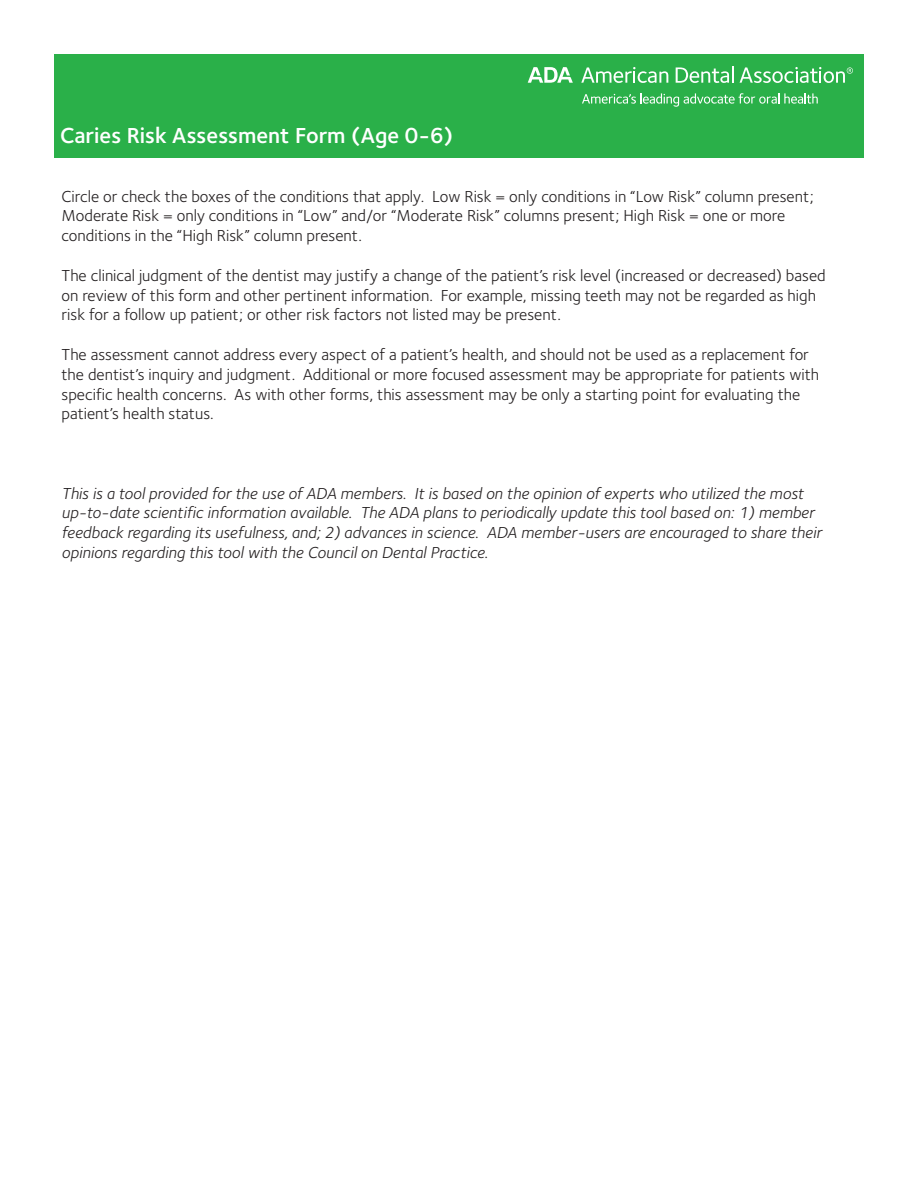
<style>
.page{position:relative;width:918px;height:1188px;background:#fff}
.page>*{position:absolute;margin:0;border:0;box-sizing:border-box;transform-origin:0 0}
.t1{font:600 22.5px "Foundry Sterling";color:#fff}
.t2{font:16.5px/19.8px "Foundry Sterling";color:#231f20}
.t3{font:italic 16.5px/19.8px "Foundry Sterling";color:#231f20}
</style>
<div class="page">
<div style="left:54px;top:54px;width:810px;height:104px;background:#2ab049"></div>
<svg style="left:676px;top:66px;width:58px;height:17px"></svg>
<svg style="left:581px;top:67px;width:87px;height:16px"></svg>
<svg style="left:528px;top:67px;width:45px;height:16px"></svg>
<svg style="left:740px;top:67px;width:113px;height:16px"></svg>
<svg style="left:582px;top:93px;width:236px;height:14px"></svg>
<h1 class="t1" style="left:60px;top:120px;width:395px">Caries Risk Assessment Form (Age 0-6)</h1>
<p class="t2" style="left:62px;top:186px;width:754px">Circle or check the boxes of the conditions that apply. Low Risk = only conditions in “Low Risk” column present;<br>Moderate Risk = only conditions in “Low” and/or “Moderate Risk” columns present; High Risk = one or more conditions in the “High Risk” column present.</p>
<p class="t2" style="left:62px;top:265px;width:766px">The clinical judgment of the dentist may justify a change of the patient’s risk level (increased or decreased) based on review of this form and other pertinent information. For example, missing teeth may not be regarded as high risk for a follow up patient; or other risk factors not listed may be present.</p>
<p class="t2" style="left:62px;top:344px;width:759px">The assessment cannot address every aspect of a patient’s health, and should not be used as a replacement for the dentist’s inquiry and judgment. Additional or more focused assessment may be appropriate for patients with specific health concerns. As with other forms, this assessment may be only a starting point for evaluating the patient’s health status.</p>
<p class="t3" style="left:62px;top:483px;width:762px">This is a tool provided for the use of ADA members. It is based on the opinion of experts who utilized the most up-to-date scientific information available. The ADA plans to periodically update this tool based on: 1) member feedback regarding its usefulness, and; 2) advances in science. ADA member-users are encouraged to share their opinions regarding this tool with the Council on Dental Practice.</p>
</div>
